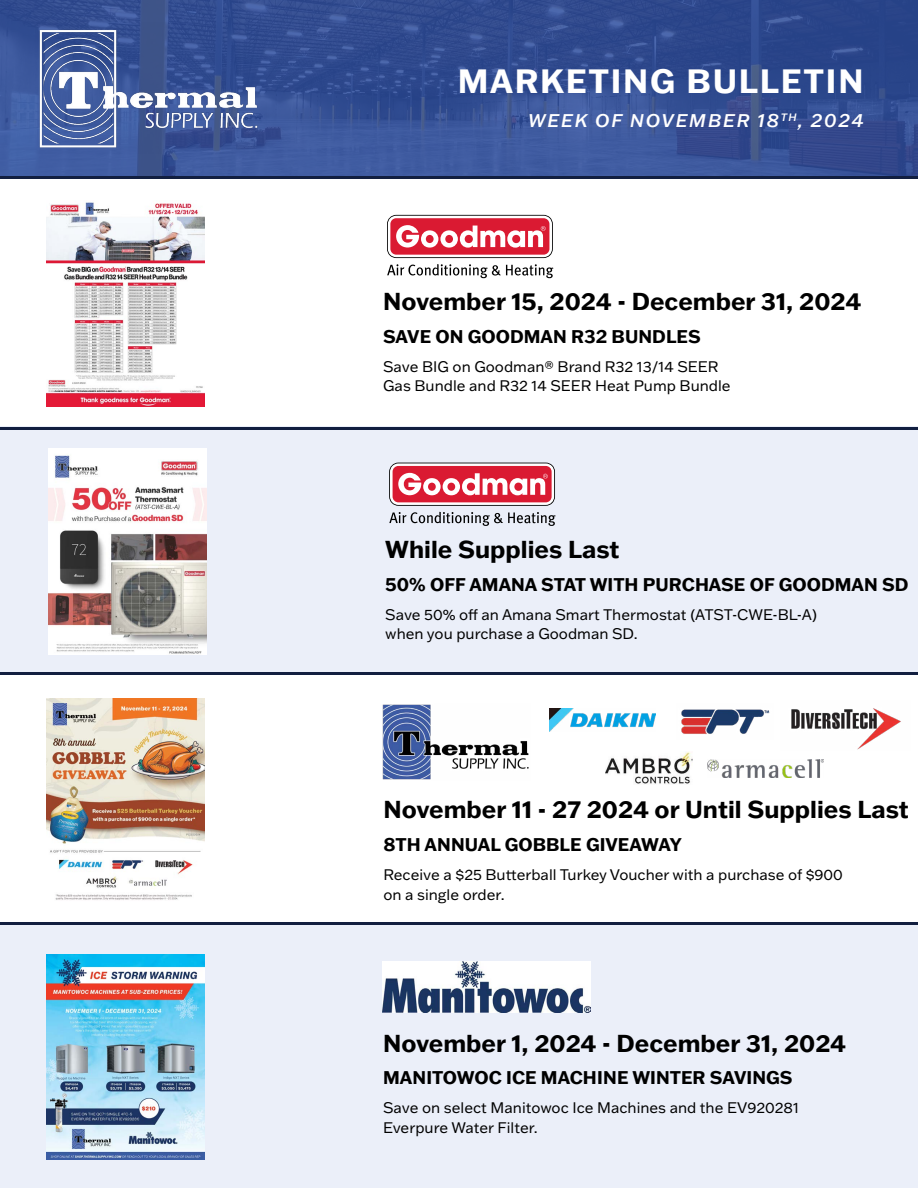
<style>
.page{position:relative;width:918px;height:1188px;background:#fff}
.page>*{position:absolute;margin:0;border:0;box-sizing:border-box;transform-origin:0 0}
.t1{font:700 33px "Franklin Gothic ATF";letter-spacing:.05em;color:#fff}
.t2{font:700 24px "Franklin Gothic ATF";color:#000}
.t3{font:700 18px "Franklin Gothic ATF";color:#000}
.t4{font:italic 500 18px "Franklin Gothic ATF";letter-spacing:.1em;color:#fff}
.t5{font:15px/19.5px "Franklin Gothic ATF";color:#000}
</style>
<div class="page">
<div style="left:0;top:427px;width:917px;height:248px;background:#ebeff9"></div>
<svg style="left:0;top:0;width:918px;height:176px;background:#344f93"></svg>
<img style="left:36px;top:23px;width:231px;height:131px">
<div style="left:0;top:924px;width:918px;height:264px;background:#ebeff9"></div>
<hr style="left:0;top:176px;width:917px;height:3px;background:#121f40">
<hr style="left:0;top:427px;width:917px;height:3px;background:#121f40">
<hr style="left:0;top:672px;width:917px;height:3px;background:#121f40">
<hr style="left:1px;top:922px;width:917px;height:3px;background:#121f40">
<img style="left:46px;top:954px;width:158px;height:206px">
<img style="left:382px;top:961px;width:208px;height:51px">
<img style="left:707px;top:759px;width:117px;height:18px">
<img style="left:47px;top:699px;width:158px;height:201px">
<img style="left:382px;top:704px;width:147px;height:76px">
<img style="left:605px;top:752px;width:88px;height:32px">
<img style="left:550px;top:709px;width:106px;height:22px">
<img style="left:681px;top:709px;width:89px;height:25px">
<img style="left:791px;top:708px;width:110px;height:42px">
<img style="left:46px;top:202px;width:158px;height:204px">
<svg style="left:387px;top:264px;width:166px;height:14px"></svg>
<svg style="left:387px;top:215px;width:166px;height:43px"></svg>
<img style="left:49px;top:449px;width:158px;height:205px">
<svg style="left:389px;top:512px;width:167px;height:14px"></svg>
<svg style="left:389px;top:463px;width:166px;height:43px;background:#df6e7d"></svg>
<h1 class="t1" style="left:458px;top:59px;width:407px">MARKETING BULLETIN</h1>
<p class="t4" style="left:528px;top:108px;width:337px">WEEK OF NOVEMBER 18<sup>TH</sup>, 2024</p>
<h2 class="t2" style="left:383px;top:285px;width:480px">November 15, 2024 - December 31, 2024</h2>
<p class="t3" style="left:383px;top:324px;width:319px">SAVE ON GOODMAN R32 BUNDLES</p>
<p class="t5" style="left:383px;top:356px;width:349px">Save BIG on Goodman® Brand R32 13/14 SEER<br>Gas Bundle and R32 14 SEER Heat Pump Bundle</p>
<h2 class="t2" style="left:385px;top:533px;width:236px">While Supplies Last</h2>
<p class="t3" style="left:385px;top:572px;width:525px">50% OFF AMANA STAT WITH PURCHASE OF GOODMAN SD</p>
<p class="t5" style="left:385px;top:604px;width:433px">Save 50% off an Amana Smart Thermostat (ATST-CWE-BL-A) when you purchase a Goodman SD.</p>
<h2 class="t2" style="left:383px;top:793px;width:527px">November 11 - 27 2024 or Until Supplies Last</h2>
<p class="t3" style="left:383px;top:833px;width:300px">8TH ANNUAL GOBBLE GIVEAWAY</p>
<p class="t5" style="left:383px;top:865px;width:461px">Receive a $25 Butterball Turkey Voucher with a purchase of $900 on a single order.</p>
<h2 class="t2" style="left:383px;top:1027px;width:464px">November 1, 2024 - December 31, 2024</h2>
<p class="t3" style="left:383px;top:1066px;width:411px">MANITOWOC ICE MACHINE WINTER SAVINGS</p>
<p class="t5" style="left:383px;top:1098px;width:417px">Save on select Manitowoc Ice Machines and the EV920281<br>Everpure Water Filter.</p>
</div>
